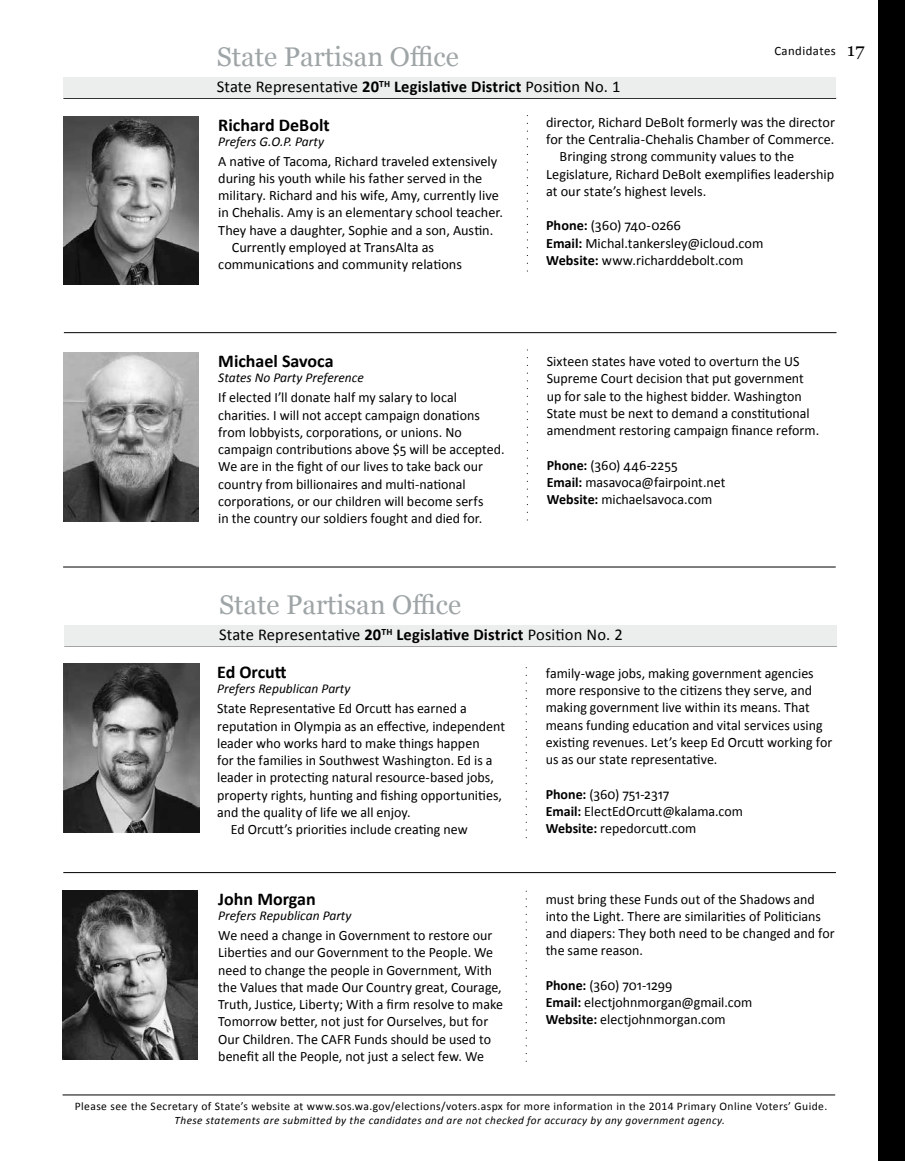
<style>
.page{position:relative;width:905px;height:1161px;background:#fff}
.page>*{position:absolute;margin:0;border:0;box-sizing:border-box;transform-origin:0 0}
.t1{font:27px "Georgia";color:#9fa5a7}
.t2{font:700 18px "Calibri";color:#000}
.t3{font:16.5px "Calibri";letter-spacing:.01em;color:#000}
.t4{font:14.25px/17.2px "Calibri";color:#000}
.t5{font:italic 13.5px "Calibri";color:#000}
.t6{font:12.75px "Calibri";letter-spacing:.035em;color:#000}
.t7{font:11.55px "Calibri";letter-spacing:.035em;color:#000}
.t8{font:italic 11.25px "Calibri";letter-spacing:.035em;color:#000}
.s1{font-weight:700}
.s2{font-family:"Georgia";font-size:18px}
</style>
<div class="page">
<div style="left:878px;top:0;width:26px;height:1161px;background:#000"></div>
<hr style="left:63px;top:98px;width:773px;height:1px;background:#000">
<div style="left:63px;top:77px;width:773px;height:21px;background:#eceeee"></div>
<img style="left:63px;top:116px;width:135px;height:169px">
<img style="left:63px;top:353px;width:135px;height:168px">
<div style="left:64px;top:625px;width:772px;height:21px;background:#eceeee"></div>
<img style="left:64px;top:664px;width:135px;height:168px">
<img style="left:63px;top:891px;width:135px;height:168px">
<hr style="left:64px;top:332px;width:772px;height:1px;background:#000">
<hr style="left:63px;top:567px;width:772px;height:1px;background:#000">
<hr style="left:63px;top:872px;width:772px;height:1px;background:#000">
<hr style="left:63px;top:1095px;width:772px;height:1px;background:#000">
<svg style="left:526px;top:123px;width:2px;height:149px"></svg>
<svg style="left:526px;top:358px;width:2px;height:163px"></svg>
<svg style="left:525px;top:675px;width:1px;height:163px"></svg>
<svg style="left:525px;top:899px;width:1px;height:163px"></svg>
<h1 class="t1" style="left:217px;top:37px;width:243px">State Partisan Office</h1>
<p class="t3" style="left:217px;top:77px;width:405px">State Representative <span class="s1">20</span><sup>TH</sup> <span class="s1">Legislative District</span> Position No. 1</p>
<p class="t6" style="left:774px;top:43px;width:92px">Candidates <span class="s2">17</span></p>
<p class="t2" style="left:218px;top:113px;width:113px">Richard DeBolt</p>
<p class="t5" style="left:218px;top:132px;width:107px">Prefers G.O.P. Party</p>
<p class="t4" style="left:218px;top:152px;width:280px">A native of Tacoma, Richard traveled extensively</p>
<p class="t4" style="left:218px;top:170px;width:265px">during his youth while his father served in the</p>
<p class="t4" style="left:218px;top:187px;width:282px">military. Richard and his wife, Amy, currently live</p>
<p class="t4" style="left:218px;top:204px;width:286px">in Chehalis. Amy is an elementary school teacher.</p>
<p class="t4" style="left:218px;top:221px;width:276px">They have a daughter, Sophie and a son, Austin.</p>
<p class="t4" style="left:232px;top:239px;width:204px">Currently employed at TransAlta as</p>
<p class="t4" style="left:218px;top:256px;width:245px">communications and community relations</p>
<p class="t2" style="left:218px;top:350px;width:117px">Michael Savoca</p>
<p class="t5" style="left:218px;top:369px;width:147px">States No Party Preference</p>
<p class="t4" style="left:218px;top:389px;width:288px">If elected I’ll donate half my salary to local charities. I will not accept campaign donations from lobbyists, corporations, or unions. No campaign contributions above $5 will be accepted.<br>We are in the fight of our lives to take back our country from billionaires and multi-national corporations, or our children will become serfs<br>in the country our soldiers fought and died for.</p>
<p class="t4" style="left:546px;top:114px;width:290px">director, Richard DeBolt formerly was the director</p>
<p class="t4" style="left:546px;top:131px;width:290px">for the Centralia-Chehalis Chamber of Commerce.</p>
<p class="t4" style="left:559px;top:148px;width:236px">Bringing strong community values to the</p>
<p class="t4" style="left:546px;top:165px;width:290px">Legislature, Richard DeBolt exemplifies leadership</p>
<p class="t4" style="left:546px;top:183px;width:162px">at our state’s highest levels.</p>
<p class="t4" style="left:546px;top:217px;width:219px"><span class="s1">Phone:</span> (360) 740-0266<br><span class="s1">Email:</span> Michal.tankersley@icloud.com<br><span class="s1">Website:</span> www.richarddebolt.com</p>
<p class="t4" style="left:546px;top:353px;width:274px">Sixteen states have voted to overturn the US Supreme Court decision that put government up for sale to the highest bidder. Washington State must be next to demand a constitutional amendment restoring campaign finance reform.</p>
<p class="t4" style="left:546px;top:456px;width:180px"><span class="s1">Phone:</span> (360) 446-2255<br><span class="s1">Email:</span> masavoca@fairpoint.net<br><span class="s1">Website:</span> michaelsavoca.com</p>
<h1 class="t1" style="left:219px;top:585px;width:243px">State Partisan Office</h1>
<p class="t3" style="left:219px;top:624px;width:405px">State Representative <span class="s1">20</span><sup>TH</sup> <span class="s1">Legislative District</span> Position No. 2</p>
<p class="t2" style="left:217px;top:661px;width:71px">Ed Orcutt</p>
<p class="t5" style="left:217px;top:680px;width:135px">Prefers Republican Party</p>
<p class="t4" style="left:217px;top:700px;width:251px">State Representative Ed Orcutt has earned a</p>
<p class="t4" style="left:217px;top:717px;width:289px">reputation in Olympia as an effective, independent</p>
<p class="t4" style="left:217px;top:735px;width:264px">leader who works hard to make things happen</p>
<p class="t4" style="left:217px;top:752px;width:277px">for the families in Southwest Washington. Ed is a</p>
<p class="t4" style="left:217px;top:769px;width:278px">leader in protecting natural resource-based jobs,</p>
<p class="t4" style="left:217px;top:786px;width:286px">property rights, hunting and fishing opportunities,</p>
<p class="t4" style="left:217px;top:804px;width:195px">and the quality of life we all enjoy.</p>
<p class="t4" style="left:231px;top:821px;width:238px">Ed Orcutt’s priorities include creating new</p>
<p class="t2" style="left:218px;top:888px;width:99px">John Morgan</p>
<p class="t5" style="left:218px;top:907px;width:135px">Prefers Republican Party</p>
<p class="t4" style="left:218px;top:927px;width:286px">We need a change in Government to restore our Liberties and our Government to the People. We need to change the people in Government, With the Values that made Our Country great, Courage, Truth, Justice, Liberty; With a firm resolve to make Tomorrow better, not just for Ourselves, but for Our Children. The CAFR Funds should be used to benefit all the People, not just a select few. We</p>
<p class="t4" style="left:545px;top:665px;width:288px">family-wage jobs, making government agencies more responsive to the citizens they serve, and making government live within its means. That means funding education and vital services using existing revenues. Let’s keep Ed Orcutt working for us as our state representative.</p>
<p class="t4" style="left:545px;top:785px;width:199px"><span class="s1">Phone:</span> (360) 751-2317<br><span class="s1">Email:</span> ElectEdOrcutt@kalama.com<br><span class="s1">Website:</span> repedorcutt.com</p>
<p class="t4" style="left:545px;top:890px;width:290px">must bring these Funds out of the Shadows and into the Light. There are similarities of Politicians and diapers: They both need to be changed and for the same reason.</p>
<p class="t4" style="left:545px;top:976px;width:208px"><span class="s1">Phone:</span> (360) 701-1299<br><span class="s1">Email:</span> electjohnmorgan@gmail.com<br><span class="s1">Website:</span> electjohnmorgan.com</p>
<p class="t7" style="left:75px;top:1099px;width:754px">Please see the Secretary of State’s website at www.sos.wa.gov/elections/voters.aspx for more information in the 2014 Primary Online Voters’ Guide.</p>
<p class="t8" style="left:175px;top:1113px;width:551px">These statements are submitted by the candidates and are not checked for accuracy by any government agency.</p>
</div>
